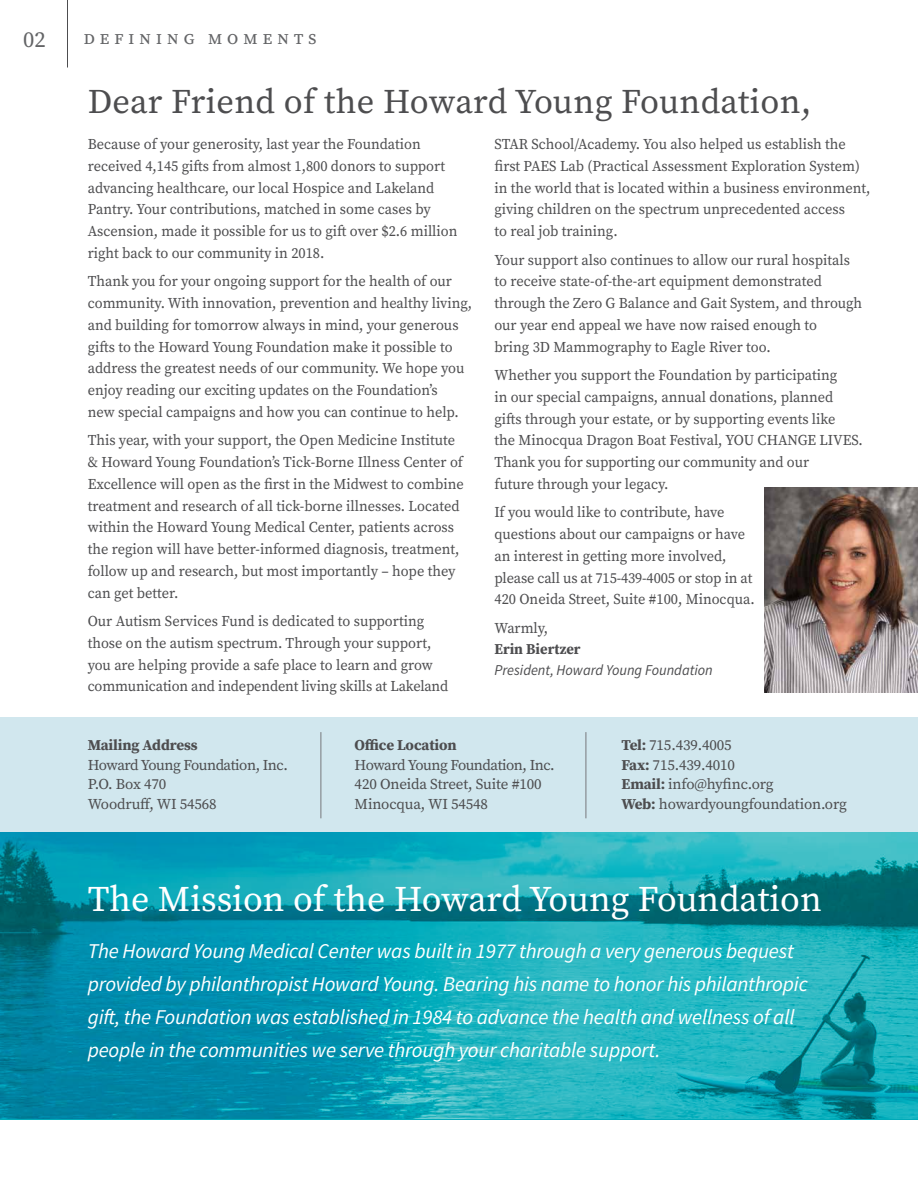
<style>
.page{position:relative;width:918px;height:1188px;background:#fff}
.page>*{position:absolute;margin:0;border:0;box-sizing:border-box;transform-origin:0 0}
.t1{font:36px "Source Serif Pro";color:#fff}
.t2{font:34.5px "Source Serif Pro";letter-spacing:.01em;color:#4d4d4f}
.t3{font:22.5px "Source Serif Pro";color:#636466}
.t4{font:italic 21px/33px "Source Sans Pro";letter-spacing:-.01em;color:#fff}
.t5{font:18px "Source Serif Pro";color:#636466}
.t6{font:15px/21.8px "Source Serif Pro";color:#4d4d4f;scale:.96 1}
.t7{font:15px/19.5px "Source Serif Pro";color:#4d4d4f}
.t8{font:15px/19.5px "Source Serif Pro";letter-spacing:-.03em;color:#4d4d4f}
.t9{font:italic 15px "Source Sans Pro";color:#4d4d4f;scale:.96 1}
.t10{font:700 15px "Source Serif Pro";letter-spacing:-.01em;color:#4d4d4f}
.t11{font:700 15px "Source Serif Pro";letter-spacing:-.01em;color:#4d4d4f;scale:.96 1}
.s1{font-weight:700}
</style>
<div class="page">
<img style="left:765px;top:487px;width:153px;height:205px">
<div style="left:0;top:717px;width:918px;height:127px;background:#d1e7ee"></div>
<img style="left:0;top:833px;width:918px;height:285px">
<hr style="left:67px;top:0;width:1px;height:68px;background:#4d4d4f">
<hr style="left:586px;top:732px;width:1px;height:86px;background:#77787b">
<hr style="left:321px;top:732px;width:1px;height:86px;background:#77787b">
<h3 class="t3" style="left:23px;top:25px;width:24px">02</h3>
<p class="t5" style="left:83px;top:26px;width:235px">defining moments</p>
<h2 class="t2" style="left:88px;top:78px;width:725px">Dear Friend of the Howard Young Foundation,</h2>
<p class="t6" style="left:88px;top:133px;width:387px">Because of your generosity, last year the Foundation received 4,145 gifts from almost 1,800 donors to support advancing healthcare, our local Hospice and Lakeland Pantry. Your contributions, matched in some cases by Ascension, made it possible for us to gift over $2.6 million right back to our community in 2018.</p>
<p class="t6" style="left:88px;top:271px;width:402px">Thank you for your ongoing support for the health of our community. With innovation, prevention and healthy living, and building for tomorrow always in mind, your generous gifts to the Howard Young Foundation make it possible to address the greatest needs of our community. We hope you enjoy reading our exciting updates on the Foundation’s<br>new special campaigns and how you can continue to help.</p>
<p class="t6" style="left:88px;top:430px;width:393px">This year, with your support, the Open Medicine Institute &amp; Howard Young Foundation’s Tick-Borne Illness Center of Excellence will open as the first in the Midwest to combine treatment and research of all tick-borne illnesses. Located within the Howard Young Medical Center, patients across the region will have better-informed diagnosis, treatment, follow up and research, but most importantly – hope they can get better.</p>
<p class="t6" style="left:88px;top:610px;width:377px">Our Autism Services Fund is dedicated to supporting those on the autism spectrum. Through your support, you are helping provide a safe place to learn and grow communication and independent living skills at Lakeland</p>
<p class="t6" style="left:495px;top:133px;width:393px">STAR School/Academy. You also helped us establish the first PAES Lab (Practical Assessment Exploration System) in the world that is located within a business environment, giving children on the spectrum unprecedented access<br>to real job training.</p>
<p class="t6" style="left:495px;top:249px;width:384px">Your support also continues to allow our rural hospitals to receive state-of-the-art equipment demonstrated through the Zero G Balance and Gait System, and through our year end appeal we have now raised enough to<br>bring 3D Mammography to Eagle River too.</p>
<p class="t6" style="left:495px;top:364px;width:385px">Whether you support the Foundation by participating<br>in our special campaigns, annual donations, planned gifts through your estate, or by supporting events like<br>the Minocqua Dragon Boat Festival, YOU CHANGE LIVES.<br>Thank you for supporting our community and our<br>future through your legacy.</p>
<p class="t6" style="left:495px;top:502px;width:273px">If you would like to contribute, have questions about our campaigns or have an interest in getting more involved, please call us at 715-439-4005 or stop in at 420 Oneida Street, Suite #100, Minocqua.</p>
<p class="t6" style="left:495px;top:617px;width:57px">Warmly,</p>
<p class="t11" style="left:495px;top:638px;width:91px">Erin Biertzer</p>
<p class="t9" style="left:495px;top:661px;width:229px">President, Howard Young Foundation</p>
<p class="t10" style="left:88px;top:735px;width:111px">Mailing Address</p>
<p class="t8" style="left:88px;top:755px;width:202px">Howard Young Foundation, Inc.<br>P.O. Box 470<br>Woodruff, WI 54568</p>
<p class="t10" style="left:355px;top:735px;width:104px">Office Location</p>
<p class="t7" style="left:355px;top:755px;width:202px">Howard Young Foundation, Inc.<br>420 Oneida Street, Suite #100<br>Minocqua, WI 54548</p>
<p class="t7" style="left:622px;top:735px;width:227px"><span class="s1">Tel:</span> 715.439.4005<br><span class="s1">Fax:</span> 715.439.4010<br><span class="s1">Email:</span> info@hyfinc.org<br><span class="s1">Web:</span> howardyoungfoundation.org</p>
<h1 class="t1" style="left:88px;top:875px;width:736px">The Mission of the Howard Young Foundation</h1>
<p class="t4" style="left:88px;top:934px;width:722px">The Howard Young Medical Center was built in 1977 through a very generous bequest provided by philanthropist Howard Young. Bearing his name to honor his philanthropic gift, the Foundation was established in 1984 to advance the health and wellness of all people in the communities we serve through your charitable support.</p>
</div>
